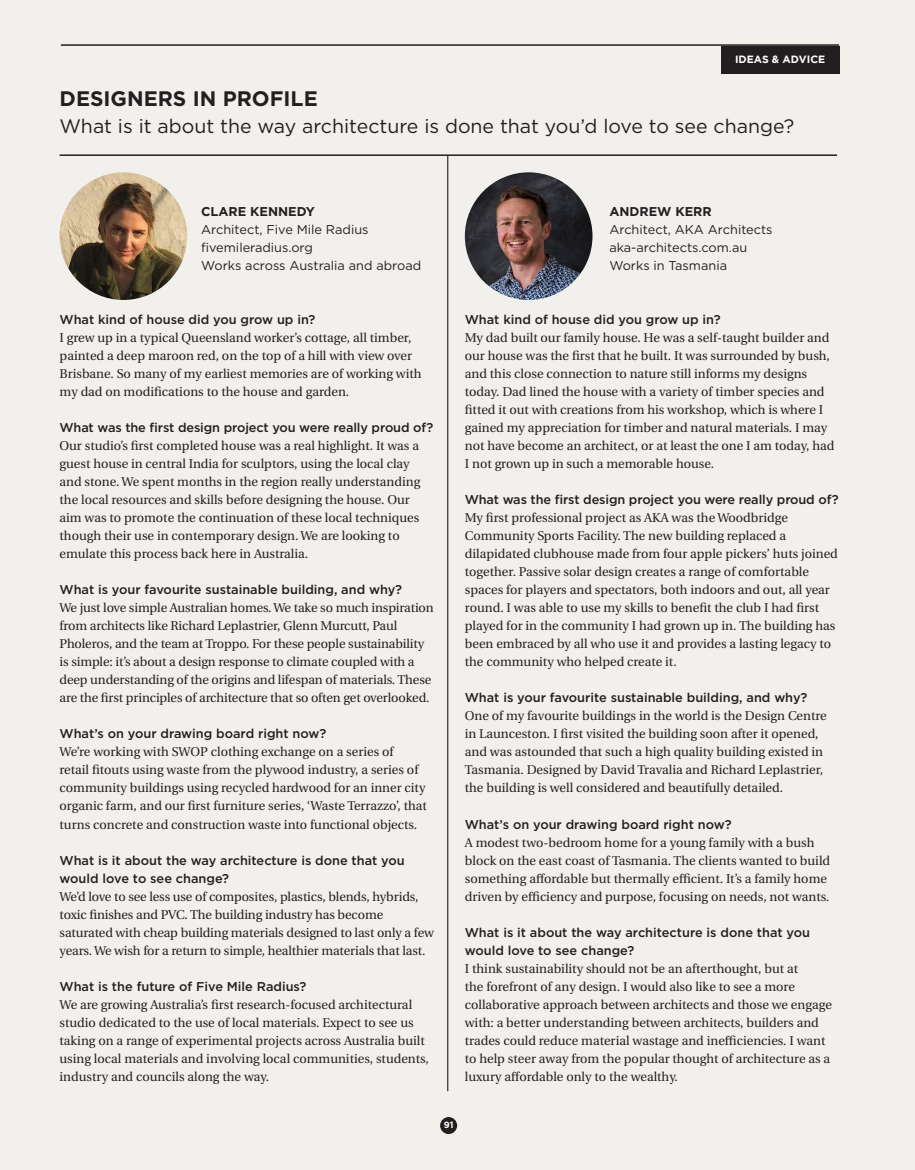
<style>
.page{position:relative;width:915px;height:1170px;background:#fff}
.page>*{position:absolute;margin:0;border:0;box-sizing:border-box;transform-origin:0 0}
.I_A_Header{font:700 21px "Gotham";color:#231f20}
.I_A_Header-2{font:19.5px "Gotham";color:#231f20}
.HP_BODY{font:12.75px/18px "Heuristica";color:#231f20}
.HP_BODY-2{font:500 12.75px/18px "Gotham";color:#231f20}
.HP_BODY-3{font:12.75px "Gotham";color:#231f20}
.HP_BODY-4{font:700 12.75px "Gotham";color:#231f20}
.t1{font:700 10.5px "Gotham";color:#fff}
.PG_Number{font:700 9px "Gotham";color:#fff}
</style>
<div class="page">
<div style="left:0;top:0;width:914px;height:1169px;background:#f1f0ed"></div>
<div style="left:720px;top:46px;width:119px;height:27px;background:#231f20"></div>
<hr style="left:61px;top:44px;width:777px;height:2px;background:#231f20">
<hr style="left:60px;top:154px;width:776px;height:2px;background:#231f20">
<hr style="left:447px;top:155px;width:1px;height:936px;background:#231f20">
<img style="left:60px;top:172px;width:127px;height:128px;border-radius:64px">
<img style="left:464px;top:172px;width:128px;height:128px;border-radius:64px">
<div style="left:440px;top:1116px;width:17px;height:17px;background:#231f20;border-radius:50%"></div>
<p class="t1" style="left:734px;top:53px;width:92px">IDEAS &amp; ADVICE</p>
<p class="I_A_Header" style="left:60px;top:86px;width:259px">DESIGNERS IN PROFILE</p>
<p class="I_A_Header-2" style="left:60px;top:113px;width:736px">What is it about the way architecture is done that you’d love to see change?</p>
<p class="HP_BODY-4" style="left:201px;top:204px;width:115px">CLARE KENNEDY</p>
<p class="HP_BODY-3" style="left:201px;top:221px;width:169px">Architect, Five Mile Radius</p>
<p class="HP_BODY-3" style="left:201px;top:239px;width:113px">fivemileradius.org</p>
<p class="HP_BODY-3" style="left:201px;top:257px;width:221px">Works across Australia and abroad</p>
<p class="HP_BODY-4" style="left:609px;top:204px;width:104px">ANDREW KERR</p>
<p class="HP_BODY-3" style="left:609px;top:221px;width:165px">Architect, AKA Architects</p>
<p class="HP_BODY-3" style="left:609px;top:239px;width:139px">aka-architects.com.au</p>
<p class="HP_BODY-3" style="left:609px;top:257px;width:119px">Works in Tasmania</p>
<p class="HP_BODY-2" style="left:60px;top:310px;width:257px">What kind of house did you grow up in?</p>
<p class="HP_BODY" style="left:60px;top:329px;width:363px">I grew up in a typical Queensland worker’s cottage, all timber, painted a deep maroon red, on the top of a hill with view over Brisbane. So many of my earliest memories are of working with my dad on modifications to the house and garden.</p>
<p class="HP_BODY-2" style="left:60px;top:418px;width:375px">What was the first design project you were really proud of?</p>
<p class="HP_BODY" style="left:60px;top:437px;width:362px">Our studio’s first completed house was a real highlight. It was a guest house in central India for sculptors, using the local clay and stone. We spent months in the region really understanding the local resources and skills before designing the house. Our aim was to promote the continuation of these local techniques though their use in contemporary design. We are looking to emulate this process back here in Australia.</p>
<p class="HP_BODY-2" style="left:60px;top:580px;width:344px">What is your favourite sustainable building, and why?</p>
<p class="HP_BODY" style="left:60px;top:599px;width:375px">We just love simple Australian homes. We take so much inspiration from architects like Richard Leplastrier, Glenn Murcutt, Paul Pholeros, and the team at Troppo. For these people sustainability is simple: it’s about a design response to climate coupled with a deep understanding of the origins and lifespan of materials. These are the first principles of architecture that so often get overlooked.</p>
<p class="HP_BODY-2" style="left:60px;top:724px;width:268px">What’s on your drawing board right now?</p>
<p class="HP_BODY" style="left:60px;top:743px;width:369px">We’re working with SWOP clothing exchange on a series of<br>retail fitouts using waste from the plywood industry, a series of community buildings using recycled hardwood for an inner city organic farm, and our first furniture series, ‘Waste Terrazzo’, that turns concrete and construction waste into functional objects.</p>
<p class="HP_BODY-2" style="left:60px;top:850px;width:346px">What is it about the way architecture is done that you would love to see change?</p>
<p class="HP_BODY" style="left:60px;top:887px;width:376px">We’d love to see less use of composites, plastics, blends, hybrids, toxic finishes and PVC. The building industry has become saturated with cheap building materials designed to last only a few years. We wish for a return to simple, healthier materials that last.</p>
<p class="HP_BODY-2" style="left:60px;top:976px;width:248px">What is the future of Five Mile Radius?</p>
<p class="HP_BODY" style="left:60px;top:995px;width:371px">We are growing Australia’s first research-focused architectural studio dedicated to the use of local materials. Expect to see us taking on a range of experimental projects across Australia built using local materials and involving local communities, students, industry and councils along the way.</p>
<p class="HP_BODY-2" style="left:464px;top:310px;width:257px">What kind of house did you grow up in?</p>
<p class="HP_BODY" style="left:464px;top:329px;width:371px">My dad built our family house. He was a self-taught builder and our house was the first that he built. It was surrounded by bush, and this close connection to nature still informs my designs today. Dad lined the house with a variety of timber species and fitted it out with creations from his workshop, which is where I gained my appreciation for timber and natural materials. I may not have become an architect, or at least the one I am today, had I not grown up in such a memorable house.</p>
<p class="HP_BODY-2" style="left:464px;top:490px;width:375px">What was the first design project you were really proud of?</p>
<p class="HP_BODY" style="left:464px;top:509px;width:374px">My first professional project as AKA was the Woodbridge Community Sports Facility. The new building replaced a dilapidated clubhouse made from four apple pickers’ huts joined together. Passive solar design creates a range of comfortable spaces for players and spectators, both indoors and out, all year round. I was able to use my skills to benefit the club I had first played for in the community I had grown up in. The building has been embraced by all who use it and provides a lasting legacy to the community who helped create it.</p>
<p class="HP_BODY-2" style="left:464px;top:688px;width:344px">What is your favourite sustainable building, and why?</p>
<p class="HP_BODY" style="left:464px;top:707px;width:363px">One of my favourite buildings in the world is the Design Centre in Launceston. I first visited the building soon after it opened, and was astounded that such a high quality building existed in Tasmania. Designed by David Travalia and Richard Leplastrier, the building is well considered and beautifully detailed.</p>
<p class="HP_BODY-2" style="left:464px;top:814px;width:268px">What’s on your drawing board right now?</p>
<p class="HP_BODY" style="left:464px;top:833px;width:367px">A modest two-bedroom home for a young family with a bush block on the east coast of Tasmania. The clients wanted to build something affordable but thermally efficient. It’s a family home driven by efficiency and purpose, focusing on needs, not wants.</p>
<p class="HP_BODY-2" style="left:464px;top:922px;width:346px">What is it about the way architecture is done that you would love to see change?</p>
<p class="HP_BODY" style="left:464px;top:959px;width:368px">I think sustainability should not be an afterthought, but at<br>the forefront of any design. I would also like to see a more collaborative approach between architects and those we engage with: a better understanding between architects, builders and trades could reduce material wastage and inefficiencies. I want to help steer away from the popular thought of architecture as a luxury affordable only to the wealthy.</p>
<p class="PG_Number" style="left:443px;top:1119px;width:11px">91</p>
</div>
